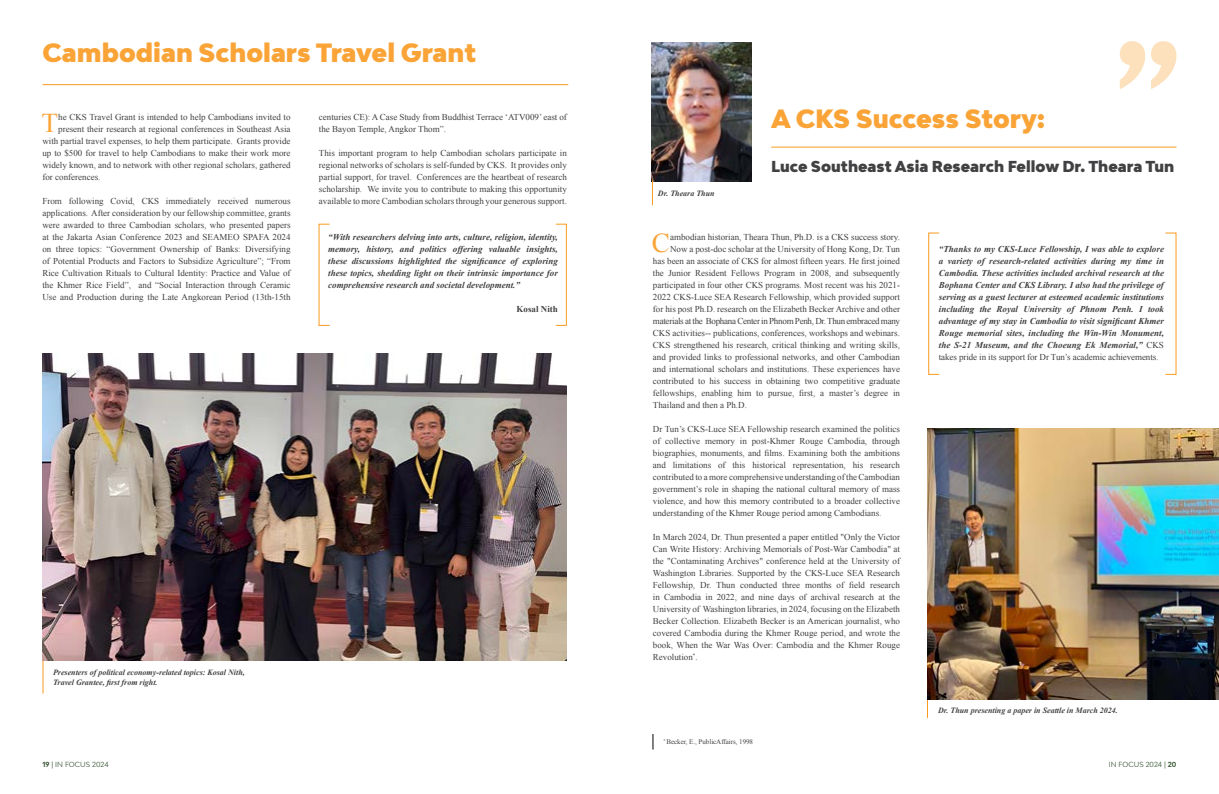
<style>
.page{position:relative;width:1219px;height:794px;background:#fff}
.page>*{position:absolute;margin:0;border:0;box-sizing:border-box;transform-origin:0 0}
.t1{font:27.1px "Times New Roman";color:#faa438}
.t2{font:900 25px "Bw Modelica";color:#faa438}
.t3{font:900 15px "Bw Modelica";color:#414042}
.t4{font:9px/12px "Times New Roman";color:#414042;text-align:justify}
.t5{font:italic 700 9px/12px "Times New Roman";color:#414042;text-align:justify}
.t6{font:9px "Times New Roman";letter-spacing:-.03em;color:#414042}
.t7{font:700 9px "Times New Roman";color:#414042}
.t8{font:italic 700 8px/10px "Times New Roman";color:#414042}
.t9{font:7px "Times New Roman";letter-spacing:-.005em;color:#414042}
.t10{font:7px "Bw Modelica";letter-spacing:.005em;color:#375532}
.s1{font-weight:400;font-style:normal}
.s2{font-weight:700}
</style>
<div class="page">
<hr style="left:43px;top:660px;width:1px;height:33px;background:#f99b1f">
<hr style="left:42px;top:84px;width:526px;height:1px;background:#f99b1f">
<img style="left:43px;top:353px;width:523px;height:308px">
<img style="left:652px;top:43px;width:99px;height:138px">
<hr style="left:771px;top:147px;width:405px;height:1px;background:#f99b1f">
<svg style="left:1120px;top:41px;width:57px;height:48px"></svg>
<svg style="left:652px;top:181px;width:1px;height:24px"></svg>
<svg style="left:927px;top:699px;width:1px;height:19px"></svg>
<img style="left:927px;top:428px;width:292px;height:271px">
<svg style="left:652px;top:734px;width:1px;height:15px"></svg>
<div style="left:555px;top:224px;width:12px;height:102px;border:1px solid #f99b1f"></div>
<div style="left:928px;top:232px;width:12px;height:143px;border:1px solid #f99b1f"></div>
<h2 class="t2" style="left:42px;top:37px;width:435px">Cambodian Scholars Travel Grant</h2>
<h1 class="t1" style="left:42px;top:105px;width:18px">T</h1>
<p class="t4" style="left:58px;top:111px;width:234px">he CKS Travel Grant is intended to help Cambodians invited to</p>
<p class="t4" style="left:58px;top:123px;width:234px">present their research at regional conferences in Southeast Asia</p>
<p class="t4" style="left:42px;top:135px;width:250px">with partial travel expenses, to help them participate. Grants provide</p>
<p class="t4" style="left:42px;top:147px;width:250px">up to $500 for travel to help Cambodians to make their work more</p>
<p class="t4" style="left:42px;top:159px;width:250px">widely known, and to network with other regional scholars, gathered</p>
<p class="t4" style="left:42px;top:171px;width:59px">for conferences.</p>
<p class="t4" style="left:42px;top:195px;width:250px">From following Covid, CKS immediately received numerous applications. After consideration by our fellowship committee, grants were awarded to three Cambodian scholars, who presented papers at the Jakarta Asian Conference 2023 and SEAMEO SPAFA 2024 on three topics: “Government Ownership of Banks: Diversifying of Potential Products and Factors to Subsidize Agriculture”; “From Rice Cultivation Rituals to Cultural Identity: Practice and Value of the Khmer Rice Field”, and “Social Interaction through Ceramic Use and Production during the Late Angkorean Period (13th-15th</p>
<p class="t4" style="left:319px;top:111px;width:250px">centuries CE): A Case Study from Buddhist Terrace ‘ATV009’ east of the Bayon Temple, Angkor Thom”.</p>
<p class="t4" style="left:319px;top:147px;width:250px">This important program to help Cambodian scholars participate in regional networks of scholars is self-funded by CKS. It provides only partial support, for travel. Conferences are the heartbeat of research scholarship. We invite you to contribute to making this opportunity available to more Cambodian scholars through your generous support.</p>
<p class="t5" style="left:328px;top:231px;width:231px">“With researchers delving into arts, culture, religion, identity, memory, history, and politics offering valuable insights, these discussions highlighted the significance of exploring these topics, shedding light on their intrinsic importance for comprehensive research and societal development.”</p>
<p class="t7" style="left:517px;top:303px;width:43px">Kosal Nith</p>
<p class="t8" style="left:53px;top:667px;width:193px">Presenters of political economy-related topics: Kosal Nith,<br>Travel Grantee, first from right.</p>
<p class="t8" style="left:658px;top:188px;width:58px">Dr. Theara Thun</p>
<h2 class="t2" style="left:771px;top:102px;width:276px">A CKS Success Story:</h2>
<h3 class="t3" style="left:771px;top:156px;width:405px">Luce Southeast Asia Research Fellow Dr. Theara Tun</h3>
<h1 class="t1" style="left:652px;top:225px;width:20px">C</h1>
<p class="t4" style="left:670px;top:231px;width:231px">ambodian historian, Theara Thun, Ph.D. is a CKS success story.</p>
<p class="t4" style="left:670px;top:243px;width:231px">Now a post-doc scholar at the University of Hong Kong, Dr. Tun</p>
<p class="t4" style="left:653px;top:255px;width:249px">has been an associate of CKS for almost fifteen years. He first joined</p>
<p class="t4" style="left:653px;top:267px;width:249px">the Junior Resident Fellows Program in 2008, and subsequently</p>
<p class="t4" style="left:653px;top:279px;width:249px">participated in four other CKS programs. Most recent was his 2021-</p>
<p class="t4" style="left:653px;top:291px;width:249px">2022 CKS-Luce SEA Research Fellowship, which provided support</p>
<p class="t4" style="left:653px;top:303px;width:249px">for his post Ph.D. research on the Elizabeth Becker Archive and other</p>
<p class="t6" style="left:653px;top:315px;width:249px">materials at the Bophana Center in Phnom Penh, Dr. Thun embraced many</p>
<p class="t4" style="left:653px;top:327px;width:249px">CKS activities-- publications, conferences, workshops and webinars.</p>
<p class="t4" style="left:653px;top:339px;width:249px">CKS strengthened his research, critical thinking and writing skills,</p>
<p class="t4" style="left:653px;top:351px;width:249px">and provided links to professional networks, and other Cambodian</p>
<p class="t4" style="left:653px;top:363px;width:249px">and international scholars and institutions. These experiences have</p>
<p class="t4" style="left:653px;top:375px;width:249px">contributed to his success in obtaining two competitive graduate</p>
<p class="t4" style="left:653px;top:387px;width:249px">fellowships, enabling him to pursue, first, a master’s degree in</p>
<p class="t4" style="left:653px;top:399px;width:95px">Thailand and then a Ph.D.</p>
<p class="t4" style="left:653px;top:423px;width:249px">Dr Tun’s CKS-Luce SEA Fellowship research examined the politics of collective memory in post-Khmer Rouge Cambodia, through biographies, monuments, and films. Examining both the ambitions and limitations of this historical representation, his research contributed to a more comprehensive understanding of the Cambodian government’s role in shaping the national cultural memory of mass violence, and how this memory contributed to a broader collective understanding of the Khmer Rouge period among Cambodians.</p>
<p class="t4" style="left:653px;top:531px;width:249px">In March 2024, Dr. Thun presented a paper entitled "Only the Victor Can Write History: Archiving Memorials of Post-War Cambodia" at the "Contaminating Archives" conference held at the University of Washington Libraries. Supported by the CKS-Luce SEA Research Fellowship, Dr. Thun conducted three months of field research in Cambodia in 2022, and nine days of archival research at the University of Washington libraries, in 2024, focusing on the Elizabeth Becker Collection. Elizabeth Becker is an American journalist, who covered Cambodia during the Khmer Rouge period, and wrote the book, When the War Was Over: Cambodia and the Khmer Rouge Revolution<sup>*</sup>.</p>
<p class="t9" style="left:663px;top:737px;width:91px"><sup>*</sup> Becker, E., PublicAffairs, 1998</p>
<p class="t5" style="left:939px;top:243px;width:227px">“Thanks to my CKS-Luce Fellowship, I was able to explore a variety of research-related activities during my time in Cambodia. These activities included archival research at the Bophana Center and CKS Library. I also had the privilege of serving as a guest lecturer at esteemed academic institutions including the Royal University of Phnom Penh. I took advantage of my stay in Cambodia to visit significant Khmer Rouge memorial sites, including the Win-Win Monument, the S-21 Museum, and the Choeung Ek Memorial,” <span class="s1">CKS takes pride in its support for Dr Tun’s academic achievements.</span></p>
<p class="t8" style="left:938px;top:705px;width:181px">Dr. Thun presenting a paper in Seattle in March 2024.</p>
<p class="t10" style="left:43px;top:760px;width:68px"><span class="s2">19</span> | IN FOCUS 2024</p>
<p class="t10" style="left:1109px;top:760px;width:69px">IN FOCUS 2024 | <span class="s2">20</span></p>
</div>
